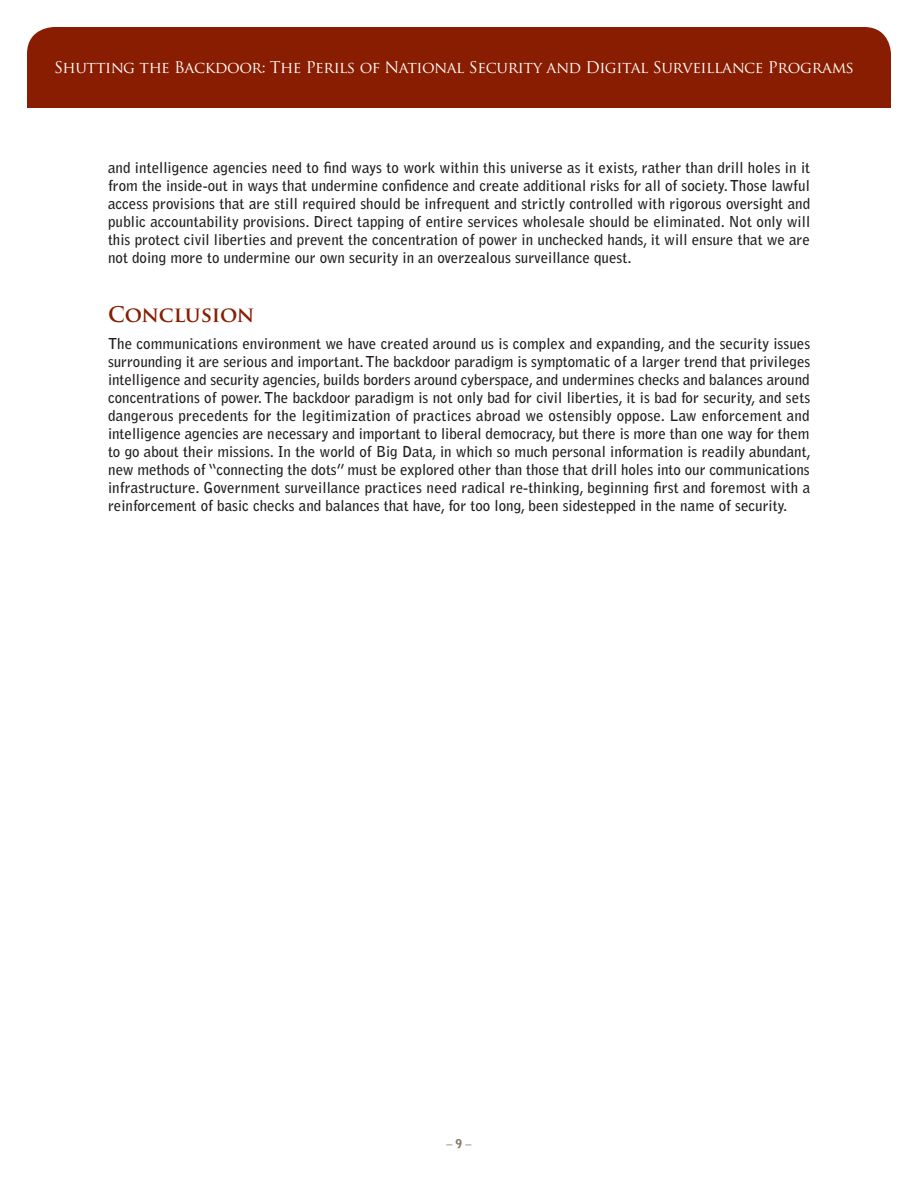
<style>
.page{position:relative;width:918px;height:1188px;background:#fff}
.page>*{position:absolute;margin:0;border:0;box-sizing:border-box;transform-origin:0 0}
.t1{font:700 21px "Trajan Pro";letter-spacing:-.01em;color:#891d02}
.t2{font:15.75px "Trajan Pro";letter-spacing:-.025em;color:#fff}
.t3{font:700 15px/18px "Bell Gothic Std";color:#231f20;text-align:justify}
.t4{font:700 12px "Bell Gothic Std";color:#8a7966}
.s1{font-weight:900}
</style>
<div class="page">
<div style="left:27px;top:27px;width:864px;height:81px;background:#891d02"></div>
<p class="t2" style="left:54px;top:58px;width:802px">Shutting the Backdoor: The Perils of National Security and Digital Surveillance Programs</p>
<p class="t3" style="left:108px;top:159px;width:704px">and intelligence agencies need to find ways to work within this universe as it exists, rather than drill holes in it from the inside-out in ways that undermine confidence and create additional risks for all of society. Those lawful access provisions that are still required should be infrequent and strictly controlled with rigorous oversight and public accountability provisions. Direct tapping of entire services wholesale should be eliminated. Not only will this protect civil liberties and prevent the concentration of power in unchecked hands, it will ensure that we are not doing more to undermine our own security in an overzealous surveillance quest.</p>
<h1 class="t1" style="left:108px;top:301px;width:148px">CONCLUSION</h1>
<p class="t3" style="left:108px;top:334px;width:704px">The communications environment we have created around us is complex and expanding, and the security issues surrounding it are serious and important. The backdoor paradigm is symptomatic of a larger trend that privileges intelligence and security agencies, builds borders around cyberspace, and undermines checks and balances around concentrations of power. The backdoor paradigm is not only bad for civil liberties, it is bad for security, and sets dangerous precedents for the legitimization of practices abroad we ostensibly oppose. Law enforcement and intelligence agencies are necessary and important to liberal democracy, but there is more than one way for them to go about their missions. In the world of Big Data, in which so much personal information is readily abundant, new methods of “connecting the dots” must be explored other than those that drill holes into our communications infrastructure. Government surveillance practices need radical re-thinking, beginning first and foremost with a reinforcement of basic checks and balances that have, for too long, been sidestepped in the name of security.</p>
<p class="t4" style="left:446px;top:1136px;width:27px">– <span class="s1">9</span> –</p>
</div>
